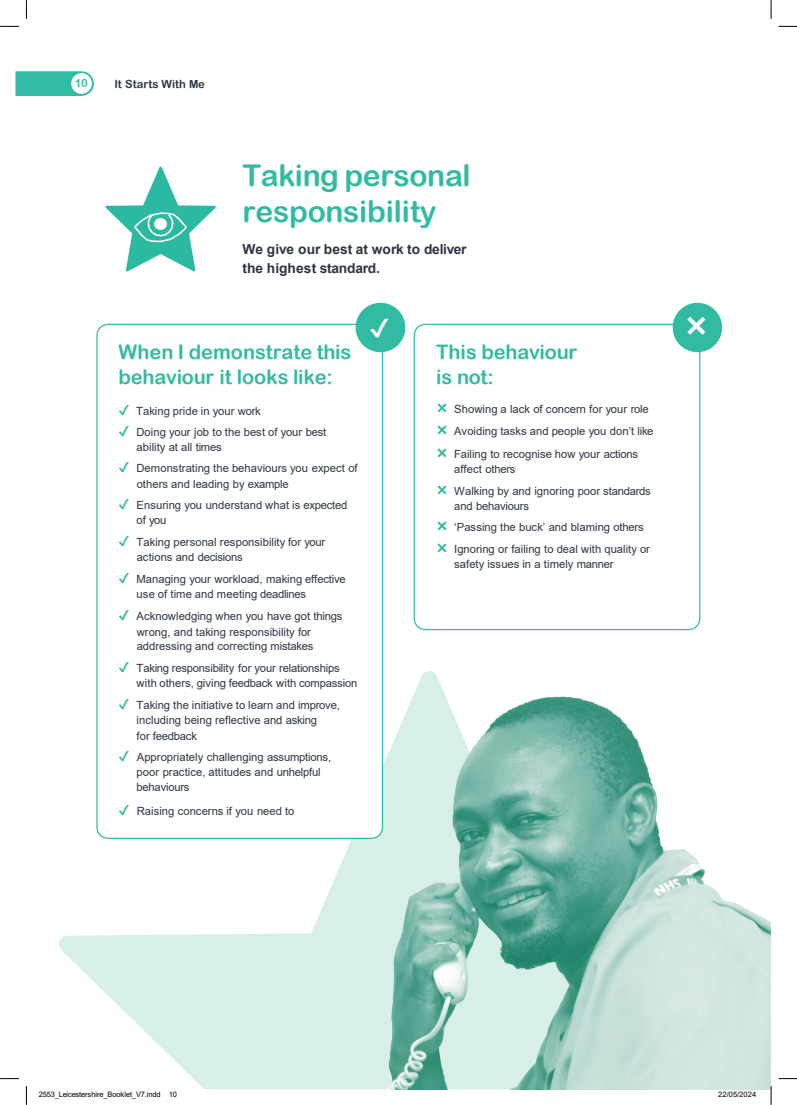
<style>
.page{position:relative;width:797px;height:1105px;background:#fff}
.page>*{position:absolute;margin:0;border:0;box-sizing:border-box;transform-origin:0 0}
.t1{font:700 40px "Trebuchet MS";color:#fff}
.t2{font:30px/36px "Arial Rounded MT Bold";letter-spacing:-.01em;color:#31bba2}
.t3{font:25px "Meiryo UI";color:#fff}
.t4{font:20px/25px "Arial Rounded MT Bold";letter-spacing:-.005em;color:#31bba2}
.t5{font:700 13.75px/19px "Arial";letter-spacing:-.005em;color:#2c3542}
.t6{font:11.25px/15px "Arial";color:#2c3542}
.t7{font:11.25px/15px "Arial";letter-spacing:-.02em;color:#2c3542}
.t8{font:11.25px "Arial Rounded MT Bold";color:#2c3542}
.t9{font:11.25px "Arial";letter-spacing:-.025em;color:#2c3542}
.t10{font:11.25px "Arial Rounded MT Bold";color:#31bba2}
.Slide{font:7.5px "Arial";letter-spacing:-.02em;color:#000}
.s1{font-family:"Meiryo UI";font-size:13.75px;color:#31bba2}
.s2{font-family:"Trebuchet MS";font-weight:700;font-size:20px;color:#31bba2}
</style>
<div class="page">
<svg style="left:59px;top:934px;width:200px;height:155px;fill:#d8eee8"></svg>
<svg style="left:106px;top:167px;width:109px;height:104px"></svg>
<svg style="left:96px;top:323px;width:287px;height:516px"></svg>
<svg style="left:355px;top:303px;width:50px;height:49px"></svg>
<svg style="left:413px;top:323px;width:287px;height:308px"></svg>
<svg style="left:672px;top:303px;width:49px;height:49px"></svg>
<img style="left:259px;top:661px;width:511px;height:428px">
<svg style="left:769px;top:1086px;width:2px;height:19px"></svg>
<svg style="left:16px;top:71px;width:78px;height:25px;background:#3dbfa7"></svg>
<img style="left:71px;top:74px;width:20px;height:20px">
<svg style="left:0;top:26px;width:19px;height:1px"></svg>
<svg style="left:778px;top:26px;width:18px;height:1px"></svg>
<svg style="left:0;top:1078px;width:19px;height:1px"></svg>
<svg style="left:778px;top:1078px;width:18px;height:1px"></svg>
<svg style="left:26px;top:0;width:1px;height:19px"></svg>
<svg style="left:26px;top:1086px;width:1px;height:19px"></svg>
<svg style="left:770px;top:0;width:1px;height:19px"></svg>
<p class="t10" style="left:75px;top:77px;width:15px">10</p>
<p class="t8" style="left:114px;top:77px;width:92px">It Starts With Me</p>
<p class="t2" style="left:242px;top:157px;width:229px">Taking personal responsibility</p>
<p class="t5" style="left:242px;top:239px;width:225px">We give our best at work to deliver the highest standard.</p>
<p class="t3" style="left:369px;top:310px;width:22px">✔</p>
<p class="t1" style="left:684px;top:299px;width:25px">×</p>
<p class="t4" style="left:119px;top:339px;width:234px">When I demonstrate this behaviour it looks like:</p>
<p class="t6" style="left:119px;top:403px;width:144px"><span class="s1">✔</span> Taking pride in your work</p>
<p class="t6" style="left:137px;top:424px;width:191px;text-indent:-18px"><span class="s1">✔</span> Doing your job to the best of your best ability at all times</p>
<p class="t6" style="left:137px;top:461px;width:222px;text-indent:-18px"><span class="s1">✔</span> Demonstrating the behaviours you expect of others and leading by example</p>
<p class="t6" style="left:137px;top:498px;width:212px;text-indent:-18px"><span class="s1">✔</span> Ensuring you understand what is expected of you</p>
<p class="t6" style="left:137px;top:535px;width:190px;text-indent:-18px"><span class="s1">✔</span> Taking personal responsibility for your actions and decisions</p>
<p class="t6" style="left:137px;top:571px;width:211px;text-indent:-18px"><span class="s1">✔</span> Managing your workload, making effective use of time and meeting deadlines</p>
<p class="t6" style="left:137px;top:608px;width:207px;text-indent:-18px"><span class="s1">✔</span> Acknowledging when you have got things wrong, and taking responsibility for addressing and correcting mistakes</p>
<p class="t7" style="left:137px;top:661px;width:222px;text-indent:-18px"><span class="s1">✔</span> Taking responsibility for your relationships with others, giving feedback with compassion</p>
<p class="t6" style="left:119px;top:697px;width:223px;text-align:center"><span class="s1">✔</span> Taking the initiative to learn and improve, including being reflective and asking</p>
<p class="t9" style="left:137px;top:728px;width:62px">for feedback</p>
<p class="t6" style="left:137px;top:749px;width:196px;text-indent:-18px"><span class="s1">✔</span> Appropriately challenging assumptions, poor practice, attitudes and unhelpful behaviours</p>
<p class="t6" style="left:119px;top:803px;width:177px"><span class="s1">✔</span> Raising concerns if you need to</p>
<p class="t4" style="left:436px;top:339px;width:143px">This behaviour is not:</p>
<p class="t6" style="left:436px;top:401px;width:214px"><span class="s2">×</span> Showing a lack of concern for your role</p>
<p class="t6" style="left:436px;top:424px;width:219px"><span class="s2">×</span> Avoiding tasks and people you don’t like</p>
<p class="t6" style="left:436px;top:446px;width:203px"><span class="s2">×</span> Failing to recognise how your actions</p>
<p class="t6" style="left:454px;top:461px;width:63px">affect others</p>
<p class="t6" style="left:454px;top:483px;width:198px;text-indent:-18px"><span class="s2">×</span> Walking by and ignoring poor standards and behaviours</p>
<p class="t6" style="left:436px;top:519px;width:209px"><span class="s2">×</span> ‘Passing the buck’ and blaming others</p>
<p class="t6" style="left:436px;top:542px;width:215px"><span class="s2">×</span> Ignoring or failing to deal with quality or</p>
<p class="t6" style="left:454px;top:557px;width:161px">safety issues in a timely manner</p>
<p class="Slide" style="left:39px;top:1090px;width:140px">2553_Leicestershire_Booklet_V7.indd 10</p>
<p class="Slide" style="left:718px;top:1090px;width:39px">22/05/2024</p>
</div>
